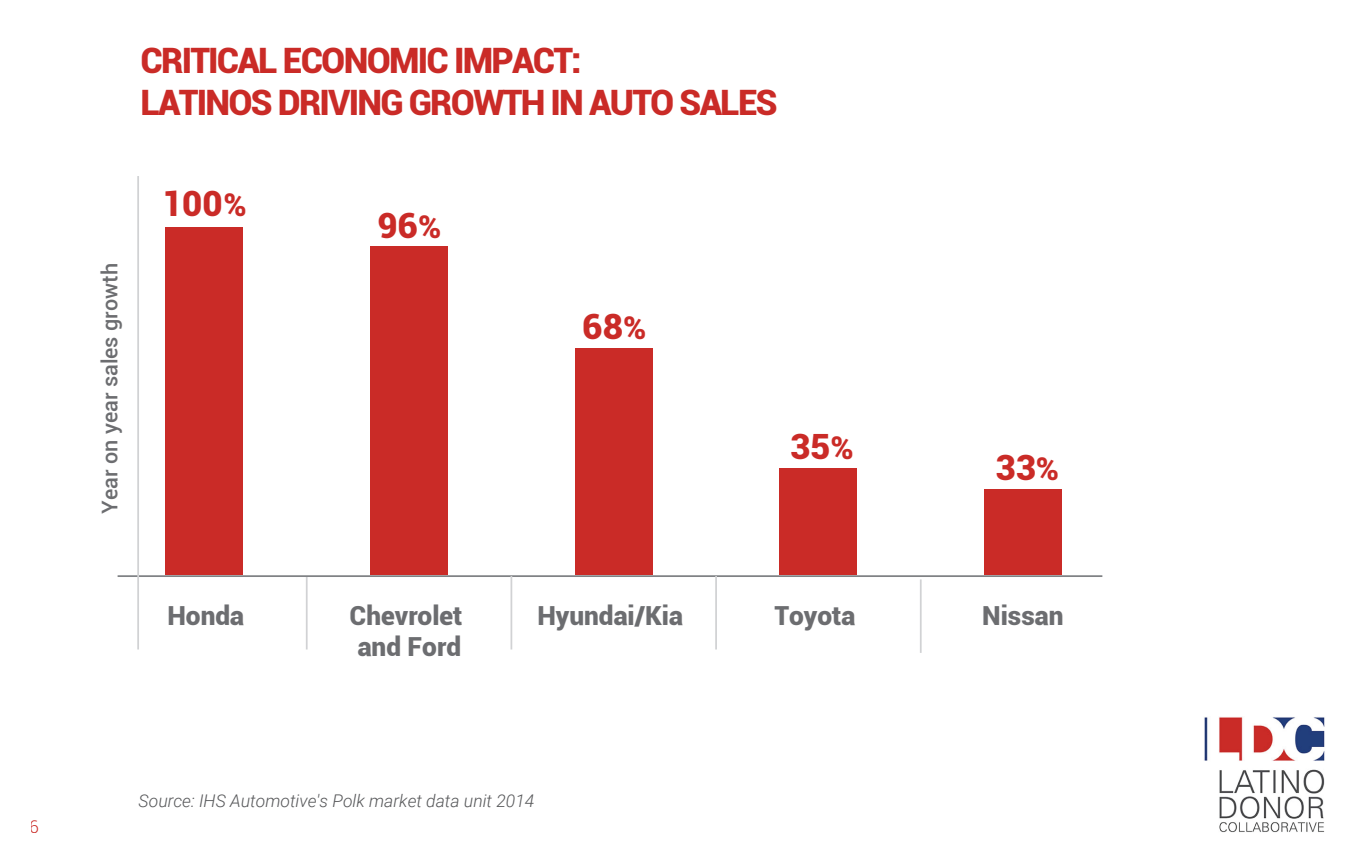
<style>
.page{position:relative;width:1350px;height:851px;background:#fff}
.page>*{position:absolute;margin:0;border:0;box-sizing:border-box;transform-origin:0 0}
.t1{font:900 35px/42px "Roboto";letter-spacing:-.05em;color:#ca2b27}
.t2{font:900 34.82px "Roboto";color:#ca2b27}
.t3{font:900 26.25px/31.5px "Roboto";color:#6c6d70;text-align:center}
.t4{font:500 21.7px "Roboto";color:#6c6d70}
.t5{font:italic 300 17.5px "Roboto";color:#57585a}
.t6{font:300 17.5px "Roboto";color:#ca2b27}
.s1{font-size:31.32px}
</style>
<div class="page">
<div style="left:166px;top:227px;width:77px;height:348px;background:#ca2b27"></div>
<div style="left:370px;top:247px;width:78px;height:328px;background:#ca2b27"></div>
<hr style="left:306px;top:576px;width:1px;height:73px;background:#d1d2d4">
<hr style="left:118px;top:575px;width:984px;height:2px;background:#808285">
<div style="left:575px;top:348px;width:77px;height:227px;background:#ca2b27"></div>
<hr style="left:510px;top:576px;width:2px;height:73px;background:#d1d2d4">
<div style="left:779px;top:468px;width:78px;height:107px;background:#ca2b27"></div>
<hr style="left:715px;top:576px;width:2px;height:73px;background:#d1d2d4">
<hr style="left:919px;top:579px;width:2px;height:74px;background:#d1d2d4">
<div style="left:984px;top:489px;width:77px;height:86px;background:#ca2b27"></div>
<hr style="left:137px;top:176px;width:2px;height:473px;background:#d1d2d4">
<img style="left:1204px;top:717px;width:121px;height:115px">
<p class="t6" style="left:30px;top:816px;width:11px">6</p>
<p class="t1" style="left:140px;top:40px;width:638px">CRITICAL ECONOMIC IMPACT:<br>LATINOS DRIVING GROWTH IN AUTO SALES</p>
<p class="t4" style="left:97px;top:514px;width:252px;rotate:-90deg">Year on year sales growth</p>
<p class="t2" style="left:162px;top:184px;width:86px">100<span class="s1">%</span></p>
<p class="t2" style="left:377px;top:206px;width:65px">96<span class="s1">%</span></p>
<p class="t2" style="left:582px;top:306px;width:65px">68<span class="s1">%</span></p>
<p class="t2" style="left:790px;top:427px;width:65px">35<span class="s1">%</span></p>
<p class="t3" style="left:167px;top:600px;width:78px">Honda</p>
<p class="t3" style="left:349px;top:600px;width:114px">Chevrolet and Ford</p>
<p class="t3" style="left:537px;top:600px;width:147px">Hyundai/Kia</p>
<p class="t3" style="left:774px;top:600px;width:82px">Toyota</p>
<p class="t5" style="left:139px;top:791px;width:397px">Source: IHS Automotive's Polk market data unit 2014</p>
<p class="t2" style="left:995px;top:448px;width:65px">33<span class="s1">%</span></p>
<p class="t3" style="left:982px;top:600px;width:83px">Nissan</p>
</div>
